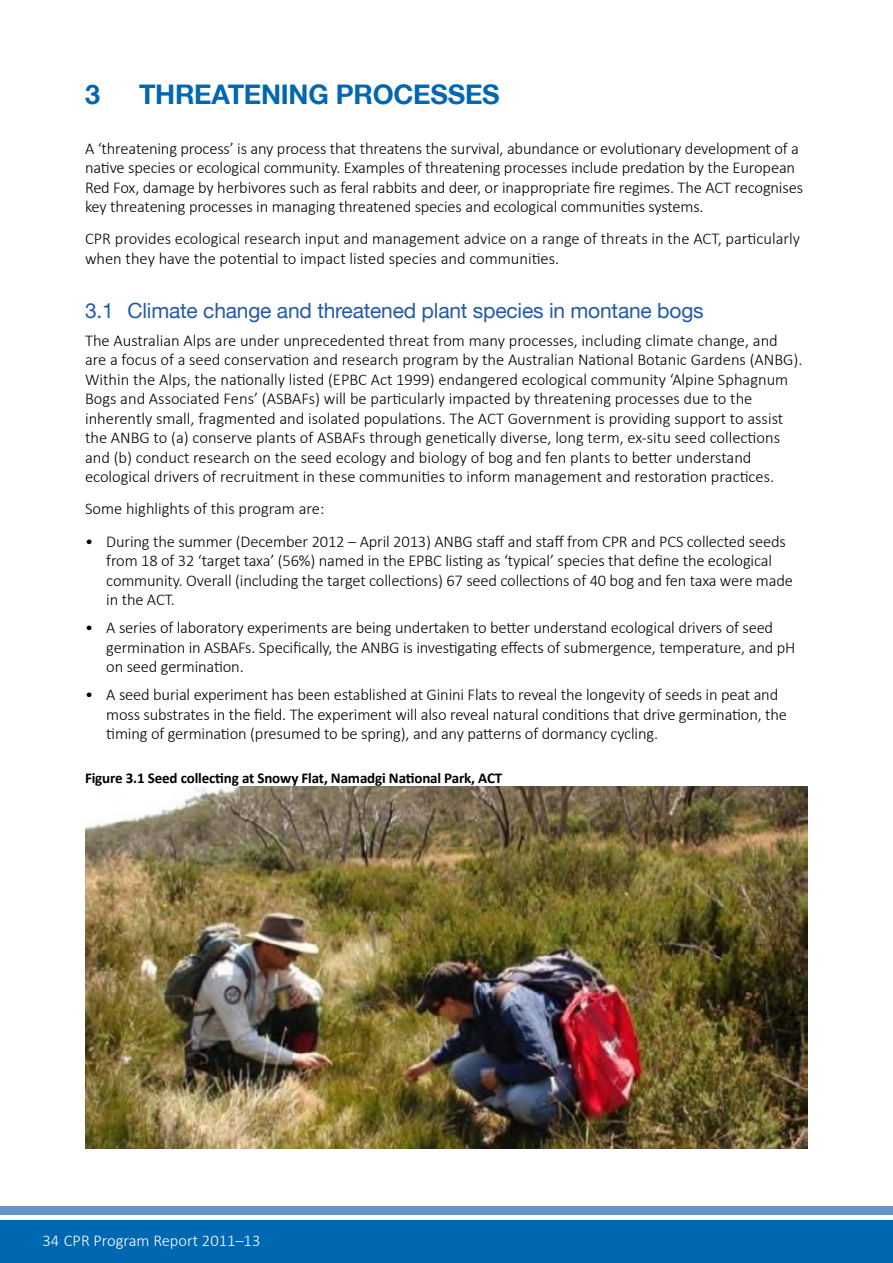
<style>
.page{position:relative;width:893px;height:1263px;background:#fff}
.page>*{position:absolute;margin:0;border:0;box-sizing:border-box;transform-origin:0 0}
.t1{font:700 27px "Helvetica Neue LT";letter-spacing:-.01em;color:#0067b1}
.t2{font:21px "Helvetica Neue LT";letter-spacing:-.01em;color:#255aa8}
.t3{font:300 16.5px/19.5px "Calibri";letter-spacing:-.01em;color:#000}
.t4{font:300 16.5px "Calibri";color:#fff}
.Figure_Headings{font:700 15px "Calibri";letter-spacing:-.01em;color:#000}
</style>
<div class="page">
<div style="left:0;top:1220px;width:893px;height:43px;background:#0067b1"></div>
<div style="left:0;top:1206px;width:893px;height:9px;background:#6792ca"></div>
<img style="left:85px;top:787px;width:723px;height:361px">
<h1 class="t1" style="left:85px;top:78px;width:17px">3</h1>
<h1 class="t1" style="left:139px;top:78px;width:362px">THREATENING PROCESSES</h1>
<p class="t3" style="left:85px;top:138px;width:719px">A ‘threatening process’ is any process that threatens the survival, abundance or evolutionary development of a native species or ecological community. Examples of threatening processes include predation by the European Red Fox, damage by herbivores such as feral rabbits and deer, or inappropriate fire regimes. The ACT recognises key threatening processes in managing threatened species and ecological communities systems.</p>
<p class="t3" style="left:85px;top:229px;width:716px">CPR provides ecological research input and management advice on a range of threats in the ACT, particularly when they have the potential to impact listed species and communities.</p>
<h2 class="t2" style="left:85px;top:298px;width:620px">3.1 Climate change and threatened plant species in montane bogs</h2>
<p class="t3" style="left:85px;top:330px;width:719px">The Australian Alps are under unprecedented threat from many processes, including climate change, and are a focus of a seed conservation and research program by the Australian National Botanic Gardens (ANBG).<br>Within the Alps, the nationally listed (EPBC Act 1999) endangered ecological community ‘Alpine Sphagnum Bogs and Associated Fens’ (ASBAFs) will be particularly impacted by threatening processes due to the inherently small, fragmented and isolated populations. The ACT Government is providing support to assist the ANBG to (a) conserve plants of ASBAFs through genetically diverse, long term, ex-situ seed collections and (b) conduct research on the seed ecology and biology of bog and fen plants to better understand ecological drivers of recruitment in these communities to inform management and restoration practices.</p>
<p class="t3" style="left:85px;top:499px;width:241px">Some highlights of this program are:</p>
<p class="t3" style="left:106px;top:531px;width:688px;text-indent:-21px">• During the summer (December 2012 – April 2013) ANBG staff and staff from CPR and PCS collected seeds from 18 of 32 ‘target taxa’ (56%) named in the EPBC listing as ‘typical’ species that define the ecological community. Overall (including the target collections) 67 seed collections of 40 bog and fen taxa were made in the ACT.</p>
<p class="t3" style="left:106px;top:618px;width:690px;text-indent:-21px">• A series of laboratory experiments are being undertaken to better understand ecological drivers of seed germination in ASBAFs. Specifically, the ANBG is investigating effects of submergence, temperature, and pH on seed germination.</p>
<p class="t3" style="left:106px;top:685px;width:682px;text-indent:-21px">• A seed burial experiment has been established at Ginini Flats to reveal the longevity of seeds in peat and moss substrates in the field. The experiment will also reveal natural conditions that drive germination, the timing of germination (presumed to be spring), and any patterns of dormancy cycling.</p>
<h6 class="Figure_Headings" style="left:85px;top:768px;width:419px">Figure 3.1 Seed collecting at Snowy Flat, Namadgi National Park, ACT</h6>
<p class="t4" style="left:43px;top:1230px;width:219px">34 CPR Program Report 2011–13</p>
</div>
